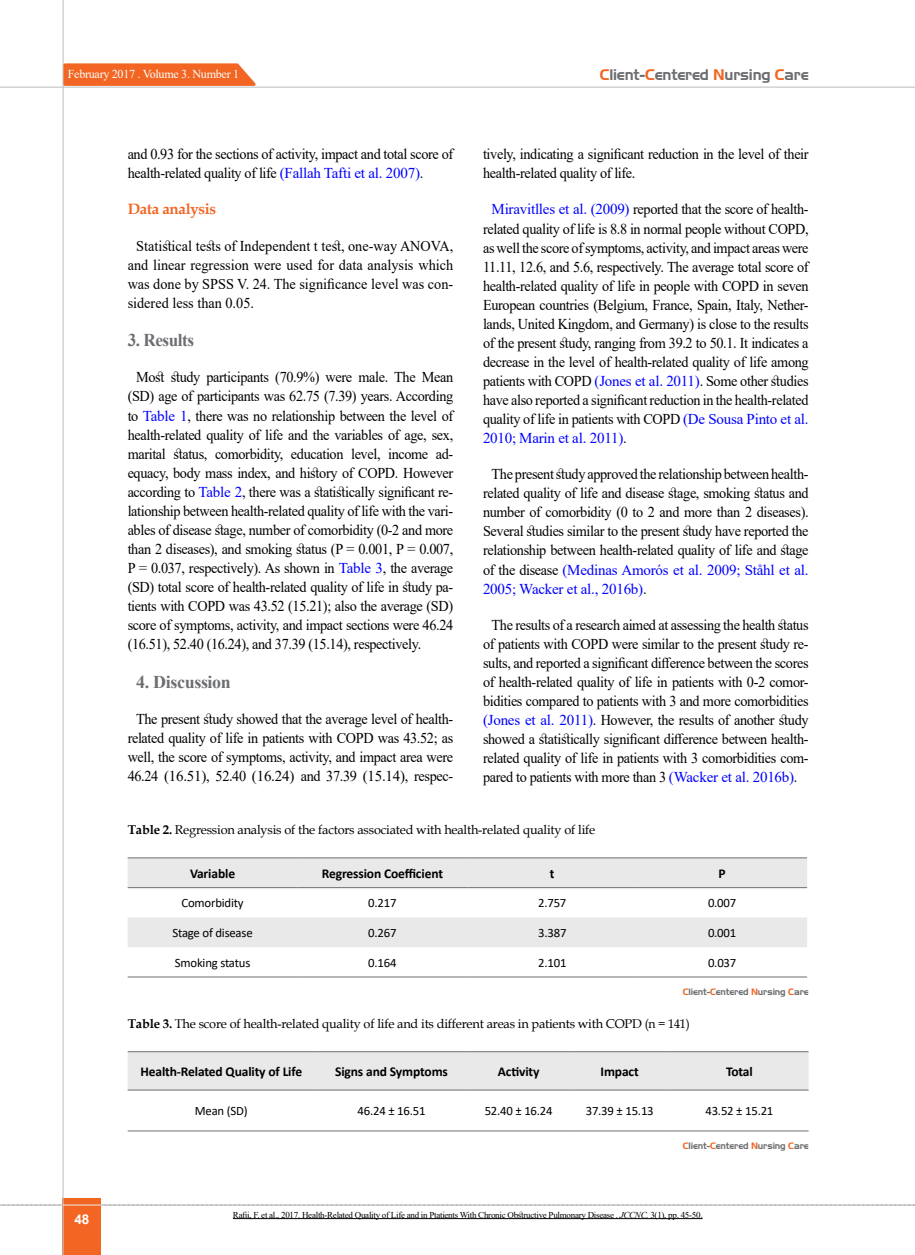
<style>
.page{position:relative;width:915px;height:1255px;background:#fff}
.page>*{position:absolute;margin:0;border:0;box-sizing:border-box;transform-origin:0 0}
.t1{font:700 18px "Times New Roman";letter-spacing:-.02em;color:#6d6e71}
.t2{font:700 18px "Times New Roman";letter-spacing:-.02em;color:#6d6e71;scale:.95 1}
.t3{font:15px/19px "Times New Roman";letter-spacing:-.025em;color:#000;text-align:justify;scale:.95 1}
.t4{font:15px "Aero Regular SWFTE";letter-spacing:-.01em;color:#6d6e71}
.t5{font:700 15px "Book Antiqua";letter-spacing:-.02em;color:#f26522}
.t6{font:700 13.5px "Calibri";letter-spacing:-.01em;color:#000}
.t7{font:700 13.5px "Arial";color:#fff}
.t8{font:12.75px "Book Antiqua";letter-spacing:-.015em;color:#000}
.t9{font:12.75px "Calibri";letter-spacing:-.015em;color:#000}
.t10{font:12.15px "Times New Roman";letter-spacing:-.025em;color:#fff}
.t11{font:9px "Times New Roman";letter-spacing:-.03em;color:#000}
.t12{font:9px "Aero Regular SWFTE";letter-spacing:-.01em;color:#6d6e71}
.s1{color:#f26522}
.s2{color:#00f}
.s3{font-weight:700}
.s4{font-style:italic}
</style>
<div class="page">
<svg style="left:0;top:1204px;width:915px;height:1px"></svg>
<div style="left:63px;top:1198px;width:38px;height:56px;background:#f26522"></div>
<hr style="left:62px;top:0;width:2px;height:1254px;background:#c2c4c6">
<hr style="left:0;top:87px;width:914px;height:1px;background:#c2c4c6">
<hr style="left:63px;top:1204px;width:38px;height:1px;background:#ebebec">
<svg style="left:62px;top:62px;width:199px;height:25px;background:#f27d45"></svg>
<svg style="left:128px;top:858px;width:678px;height:89px;fill:#e9e9ea"></svg>
<hr style="left:128px;top:857px;width:169px;height:1px;background:#6d6e71">
<hr style="left:297px;top:857px;width:170px;height:1px;background:#6d6e71">
<hr style="left:467px;top:857px;width:170px;height:1px;background:#6d6e71">
<hr style="left:637px;top:857px;width:169px;height:1px;background:#6d6e71">
<hr style="left:128px;top:887px;width:169px;height:1px;background:#6d6e71">
<hr style="left:297px;top:887px;width:170px;height:1px;background:#6d6e71">
<hr style="left:467px;top:887px;width:170px;height:1px;background:#6d6e71">
<hr style="left:637px;top:887px;width:169px;height:1px;background:#6d6e71">
<hr style="left:128px;top:976px;width:169px;height:1px;background:#6d6e71">
<hr style="left:297px;top:976px;width:170px;height:1px;background:#6d6e71">
<hr style="left:467px;top:976px;width:170px;height:1px;background:#6d6e71">
<hr style="left:637px;top:976px;width:169px;height:1px;background:#6d6e71">
<div style="left:128px;top:1052px;width:680px;height:37px;background:#e9e9ea"></div>
<hr style="left:128px;top:1051px;width:187px;height:1px;background:#6d6e71">
<hr style="left:315px;top:1051px;width:153px;height:1px;background:#6d6e71">
<hr style="left:468px;top:1051px;width:101px;height:1px;background:#6d6e71">
<hr style="left:569px;top:1051px;width:101px;height:1px;background:#6d6e71">
<hr style="left:670px;top:1051px;width:138px;height:1px;background:#6d6e71">
<hr style="left:128px;top:1089px;width:187px;height:1px;background:#6d6e71">
<hr style="left:315px;top:1089px;width:153px;height:1px;background:#6d6e71">
<hr style="left:468px;top:1089px;width:101px;height:1px;background:#6d6e71">
<hr style="left:569px;top:1089px;width:101px;height:1px;background:#6d6e71">
<hr style="left:670px;top:1089px;width:138px;height:1px;background:#6d6e71">
<hr style="left:128px;top:1130px;width:187px;height:1px;background:#6d6e71">
<hr style="left:315px;top:1130px;width:153px;height:1px;background:#6d6e71">
<hr style="left:468px;top:1130px;width:101px;height:1px;background:#6d6e71">
<hr style="left:569px;top:1130px;width:101px;height:1px;background:#6d6e71">
<hr style="left:670px;top:1130px;width:138px;height:1px;background:#6d6e71">
<hr style="left:233px;top:1218px;width:469px;height:1px;background:#000">
<p class="t10" style="left:68px;top:65px;width:173px">February 2017 . Volume 3. Number 1</p>
<p class="t4" style="left:599px;top:65px;width:210px"><span class="s1">C</span>lient-<span class="s1">C</span>entered <span class="s1">N</span>ursing <span class="s1">C</span>are</p>
<p class="t7" style="left:74px;top:1209px;width:17px">48</p>
<p class="t3" style="left:128px;top:144px;width:344px">and 0.93 for the sections of activity, impact and total score of health-related quality of life <span class="s2">(Fallah Tafti et al. 2007)</span>.</p>
<p class="t5" style="left:128px;top:199px;width:90px">Data analysis</p>
<p class="t3" style="left:128px;top:235px;width:344px;text-indent:9px">Statistical tests of Independent t test, one-way ANOVA, and linear regression were used for data analysis which was done by SPSS V. 24. The significance level was con&shy;sidered less than 0.05.</p>
<p class="t2" style="left:128px;top:327px;width:71px">3. Results</p>
<p class="t3" style="left:128px;top:367px;width:344px;text-indent:9px">Most study participants (70.9%) were male. The Mean (SD) age of participants was 62.75 (7.39) years. According to <span class="s2">Table 1</span>, there was no relationship between the level of health-related quality of life and the variables of age, sex, marital status, comorbidity, education level, income ad&shy;equacy, body mass index, and history of COPD. However according to <span class="s2">Table 2</span>, there was a statistically significant re&shy;lationship between health-related quality of life with the vari&shy;ables of disease stage, number of comorbidity (0-2 and more than 2 diseases), and smoking status (P = 0.001, P = 0.007, P = 0.037, respectively). As shown in <span class="s2">Table 3</span>, the average (SD) total score of health-related quality of life in study pa&shy;tients with COPD was 43.52 (15.21); also the average (SD) score of symptoms, activity, and impact sections were 46.24 (16.51), 52.40 (16.24), and 37.39 (15.14), respectively.</p>
<p class="t1" style="left:136px;top:669px;width:96px">4. Discussion</p>
<p class="t3" style="left:128px;top:709px;width:344px;text-align:center">The present study showed that the average level of health&shy;related quality of life in patients with COPD was 43.52; as well, the score of symptoms, activity, and impact area were 46.24 (16.51), 52.40 (16.24) and 37.39 (15.14), respec-</p>
<p class="t3" style="left:483px;top:144px;width:344px">tively, indicating a significant reduction in the level of their health-related quality of life.</p>
<p class="t3" style="left:483px;top:199px;width:344px;text-indent:9px"><span class="s2">Miravitlles et al. (2009)</span> reported that the score of health&shy;related quality of life is 8.8 in normal people without COPD, as well the score of symptoms, activity, and impact areas were 11.11, 12.6, and 5.6, respectively. The average total score of health-related quality of life in people with COPD in seven European countries (Belgium, France, Spain, Italy, Nether&shy;lands, United Kingdom, and Germany) is close to the results of the present study, ranging from 39.2 to 50.1. It indicates a decrease in the level of health-related quality of life among patients with COPD <span class="s2">(Jones et al. 2011)</span>. Some other studies have also reported a significant reduction in the health-related quality of life in patients with COPD <span class="s2">(De Sousa Pinto et al.<br>2010; Marin et al. 2011)</span>.</p>
<p class="t3" style="left:483px;top:464px;width:344px;text-indent:9px">The present study approved the relationship between health&shy;related quality of life and disease stage, smoking status and number of comorbidity (0 to 2 and more than 2 diseases).<br>Several studies similar to the present study have reported the relationship between health-related quality of life and stage of the disease <span class="s2">(Medinas Amorós et al. 2009; Ståhl et al.<br>2005; Wacker et al., 2016b)</span>.</p>
<p class="t3" style="left:483px;top:614px;width:344px;text-indent:9px">The results of a research aimed at assessing the health status of patients with COPD were similar to the present study re&shy;sults, and reported a significant difference between the scores of health-related quality of life in patients with 0-2 comor&shy;bidities compared to patients with 3 and more comorbidities <span class="s2">(Jones et al. 2011)</span>. However, the results of another study showed a statistically significant difference between health&shy;related quality of life in patients with 3 comorbidities com&shy;pared to patients with more than 3 <span class="s2">(Wacker et al. 2016b)</span>.</p>
<p class="t8" style="left:128px;top:821px;width:469px"><span class="s3">Table 2.</span> Regression analysis of the factors associated with health-related quality of life</p>
<p class="t6" style="left:190px;top:863px;width:47px">Variable</p>
<p class="t6" style="left:322px;top:863px;width:123px">Regression Coefficient</p>
<p class="t6" style="left:549px;top:863px;width:6px">t</p>
<p class="t6" style="left:718px;top:863px;width:9px">P</p>
<p class="t9" style="left:181px;top:894px;width:64px">Comorbidity</p>
<p class="t9" style="left:368px;top:894px;width:30px">0.217</p>
<p class="t9" style="left:538px;top:894px;width:30px">2.757</p>
<p class="t9" style="left:707px;top:894px;width:30px">0.007</p>
<p class="t9" style="left:172px;top:924px;width:82px">Stage of disease</p>
<p class="t9" style="left:368px;top:924px;width:30px">0.267</p>
<p class="t9" style="left:538px;top:924px;width:30px">3.387</p>
<p class="t9" style="left:707px;top:924px;width:30px">0.001</p>
<p class="t9" style="left:175px;top:953px;width:77px">Smoking status</p>
<p class="t9" style="left:368px;top:953px;width:30px">0.164</p>
<p class="t9" style="left:538px;top:953px;width:30px">2.101</p>
<p class="t9" style="left:707px;top:953px;width:30px">0.037</p>
<p class="t12" style="left:682px;top:985px;width:127px"><span class="s1">C</span>lient-<span class="s1">C</span>entered <span class="s1">N</span>ursing <span class="s1">C</span>are</p>
<p class="t8" style="left:128px;top:1015px;width:563px"><span class="s3">Table 3.</span> The score of health-related quality of life and its different areas in patients with COPD (n = 141)</p>
<p class="t6" style="left:140px;top:1061px;width:163px">Health-Related Quality of Life</p>
<p class="t6" style="left:335px;top:1061px;width:114px">Signs and Symptoms</p>
<p class="t6" style="left:497px;top:1061px;width:43px">Activity</p>
<p class="t6" style="left:600px;top:1061px;width:40px">Impact</p>
<p class="t6" style="left:725px;top:1061px;width:28px">Total</p>
<p class="t9" style="left:195px;top:1102px;width:54px">Mean (SD)</p>
<p class="t9" style="left:357px;top:1102px;width:69px">46.24 ± 16.51</p>
<p class="t9" style="left:484px;top:1102px;width:69px">52.40 ± 16.24</p>
<p class="t9" style="left:585px;top:1102px;width:69px">37.39 ± 15.13</p>
<p class="t9" style="left:705px;top:1102px;width:69px">43.52 ± 15.21</p>
<p class="t12" style="left:682px;top:1139px;width:127px"><span class="s1">C</span>lient-<span class="s1">C</span>entered <span class="s1">N</span>ursing <span class="s1">C</span>are</p>
<p class="t11" style="left:233px;top:1208px;width:471px">Rafii, F. et al., 2017. Health-Related Quality of Life and in Ptatients With Chronic Obstructive Pulmonary Disease . <span class="s4">JCCNC,</span> 3(1), pp. 45-50.</p>
</div>
